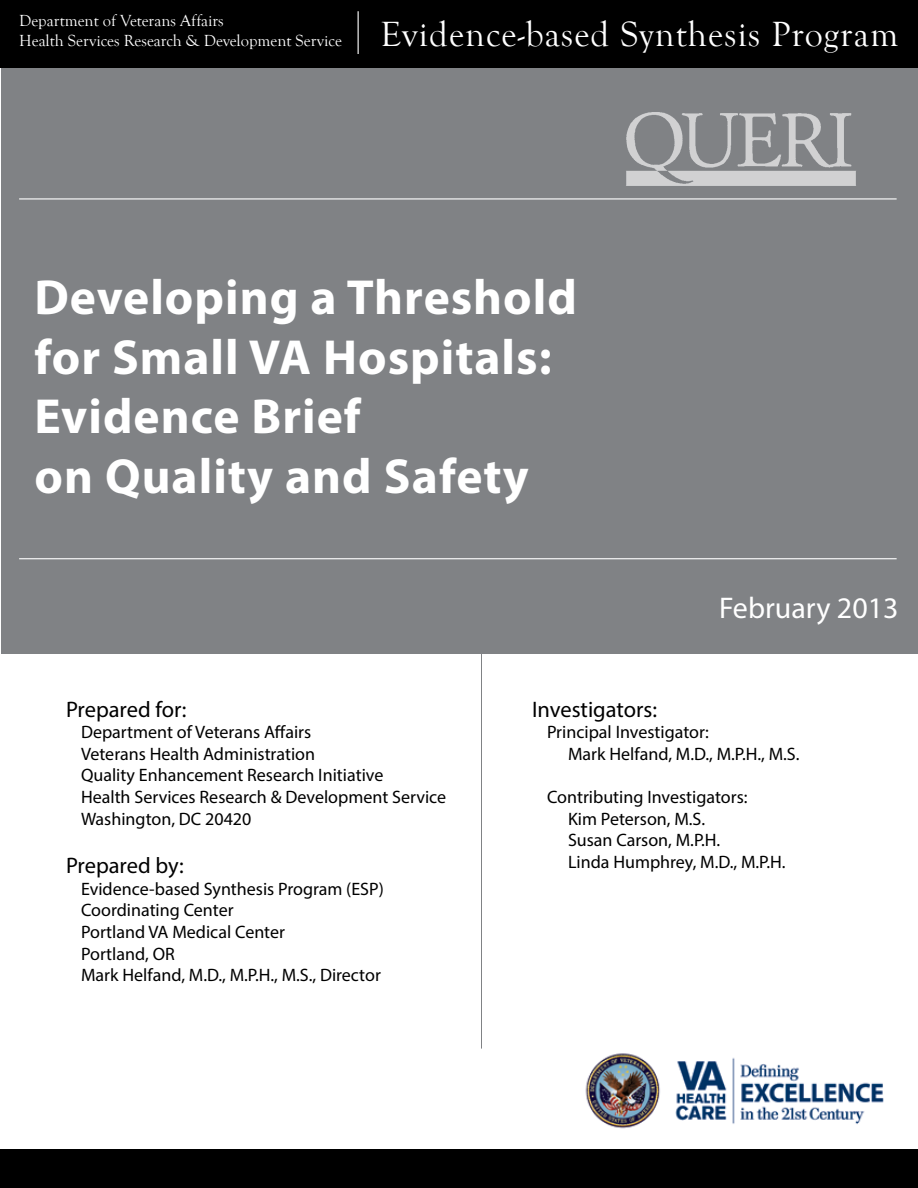
<style>
.page{position:relative;width:918px;height:1188px;background:#fff}
.page>*{position:absolute;margin:0;border:0;box-sizing:border-box;transform-origin:0 0}
.t1{font:700 49.5px/59.4px "Myriad Pro";letter-spacing:.02em;color:#fff}
.t2{font:36px "Goudy Old Style T";letter-spacing:.03em;color:#fff}
.t3{font:30px "Myriad Pro";color:#fff}
.t4{font:22.5px "Myriad Pro";color:#000}
.t5{font:18px/21.6px "Myriad Pro";color:#000}
.t6{font:16.5px/19.8px "Goudy Old Style T";color:#fff}
</style>
<div class="page">
<div style="left:1px;top:68px;width:917px;height:586px;background:#808285"></div>
<hr style="left:19px;top:558px;width:878px;height:1px;background:#fff">
<hr style="left:481px;top:646px;width:1px;height:403px;background:#808285">
<div style="left:0;top:1149px;width:918px;height:39px;background:#000"></div>
<hr style="left:19px;top:198px;width:878px;height:2px;background:#fff">
<div style="left:0;top:0;width:918px;height:68px;background:#000"></div>
<hr style="left:358px;top:11px;width:1px;height:43px;background:#fff">
<img style="left:626px;top:112px;width:230px;height:74px">
<img style="left:585px;top:1053px;width:299px;height:76px">
<p class="t6" style="left:19px;top:11px;width:324px">Department of Veterans Affairs<br>Health Services Research &amp; Development Service</p>
<p class="t2" style="left:380px;top:14px;width:519px">Evidence-based Synthesis Program</p>
<p class="t1" style="left:34px;top:266px;width:544px">Developing a Threshold for Small VA Hospitals:<br>Evidence Brief<br>on Quality and Safety</p>
<p class="t3" style="left:719px;top:590px;width:181px">February 2013</p>
<h3 class="t4" style="left:66px;top:695px;width:122px">Prepared for:</h3>
<p class="t5" style="left:81px;top:721px;width:232px">Department of Veterans Affairs</p>
<p class="t5" style="left:81px;top:743px;width:236px">Veterans Health Administration</p>
<p class="t5" style="left:81px;top:764px;width:304px">Quality Enhancement Research Initiative</p>
<p class="t5" style="left:81px;top:786px;width:367px">Health Services Research &amp; Development Service</p>
<p class="t5" style="left:81px;top:807px;width:172px">Washington, DC 20420</p>
<h3 class="t4" style="left:66px;top:852px;width:119px">Prepared by:</h3>
<p class="t5" style="left:81px;top:878px;width:304px">Evidence-based Synthesis Program (ESP)</p>
<p class="t5" style="left:81px;top:899px;width:154px">Coordinating Center</p>
<p class="t5" style="left:81px;top:921px;width:206px">Portland VA Medical Center</p>
<p class="t5" style="left:81px;top:942px;width:95px">Portland, OR</p>
<p class="t5" style="left:81px;top:964px;width:301px">Mark Helfand, M.D., M.P.H., M.S., Director</p>
<p class="t4" style="left:532px;top:695px;width:127px">Investigators:</p>
<p class="t5" style="left:568px;top:721px;width:233px;text-indent:-21px">Principal Investigator:<br>Mark Helfand, M.D., M.P.H., M.S.</p>
<p class="t5" style="left:568px;top:786px;width:219px;text-indent:-21px">Contributing Investigators:<br>Kim Peterson, M.S.<br>Susan Carson, M.P.H.<br>Linda Humphrey, M.D., M.P.H.</p>
</div>
